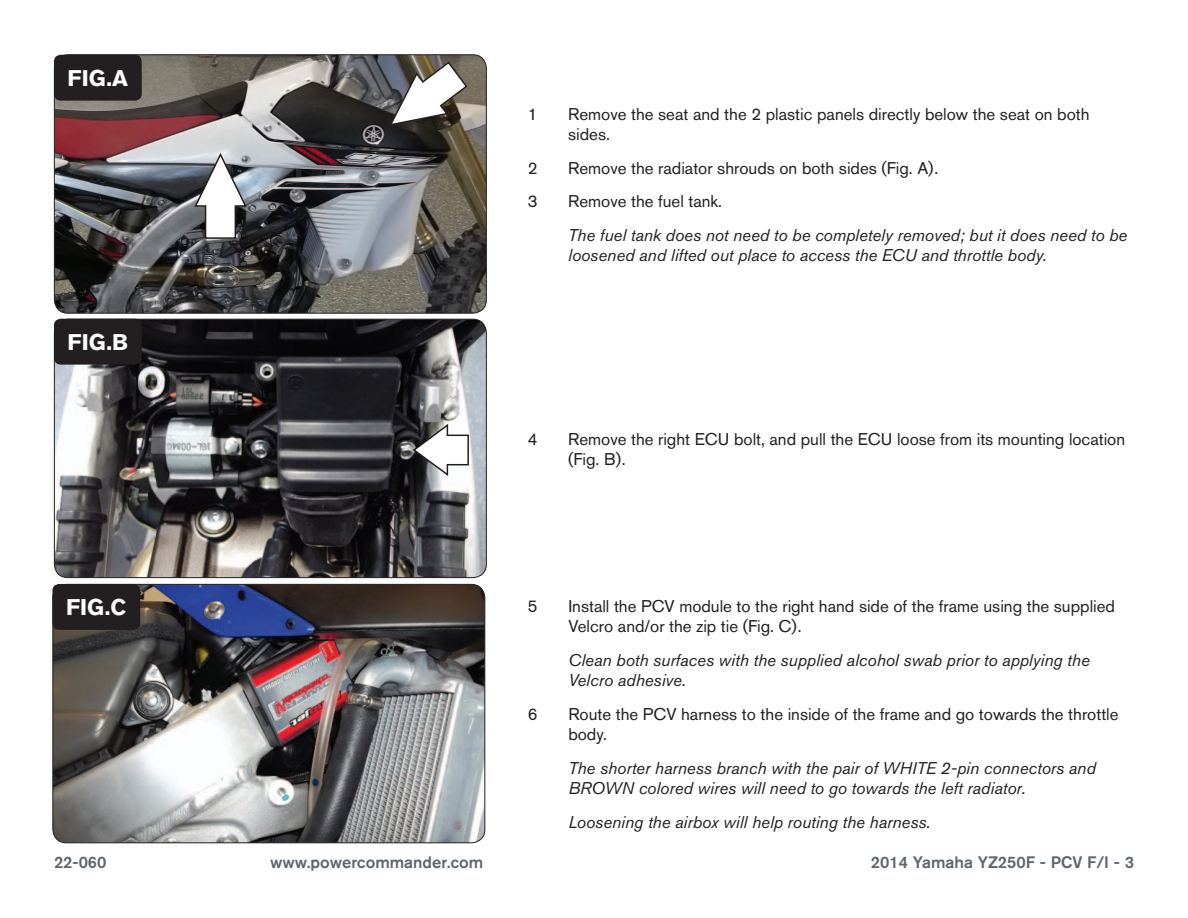
<style>
.page{position:relative;width:1188px;height:918px;background:#fff}
.page>*{position:absolute;margin:0;border:0;box-sizing:border-box;transform-origin:0 0}
.t1{font:700 22.5px "Akzidenz Grotesk BQ";color:#fff}
.Bodycopy{font:16.8px/20.2px "Akzidenz Grotesk BQ";color:#231f20}
.Bodycopy-2{font:italic 16.8px/20.2px "Akzidenz Grotesk BQ";color:#231f20}
.t2{font:500 16.5px "Akzidenz Grotesk BQ";color:#5e656c}
</style>
<div class="page">
<img style="left:54px;top:55px;width:431px;height:257px">
<div style="left:54px;top:54px;width:433px;height:260px;border:1px solid #231f20;border-radius:14px"></div>
<div style="left:54px;top:55px;width:88px;height:46px;background:#231f20;border-radius:7px"></div>
<svg style="left:53px;top:387px;width:1px;height:26px"></svg>
<img style="left:54px;top:319px;width:432px;height:259px">
<div style="left:54px;top:319px;width:88px;height:46px;background:#231f20;border-radius:7px"></div>
<svg style="left:388px;top:61px;width:80px;height:66px"></svg>
<img style="left:53px;top:584px;width:432px;height:259px">
<div style="left:52px;top:584px;width:433px;height:259px;border:1px solid #231f20;border-radius:14px"></div>
<div style="left:52px;top:584px;width:88px;height:46px;background:#231f20;border-radius:7px"></div>
<svg style="left:403px;top:384px;width:84px;height:94px"></svg>
<svg style="left:193px;top:151px;width:55px;height:89px"></svg>
<p class="t1" style="left:68px;top:65px;width:62px">FIG.A</p>
<p class="t1" style="left:68px;top:329px;width:62px">FIG.B</p>
<p class="t1" style="left:66px;top:594px;width:62px">FIG.C</p>
<p class="Bodycopy" style="left:528px;top:103px;width:11px">1</p>
<p class="Bodycopy" style="left:568px;top:103px;width:523px">Remove the seat and the 2 plastic panels directly below the seat on both sides.</p>
<p class="Bodycopy" style="left:528px;top:157px;width:11px">2</p>
<p class="Bodycopy" style="left:568px;top:157px;width:372px">Remove the radiator shrouds on both sides (Fig. A).</p>
<p class="Bodycopy" style="left:528px;top:191px;width:11px">3</p>
<p class="Bodycopy" style="left:568px;top:191px;width:156px">Remove the fuel tank.</p>
<p class="Bodycopy-2" style="left:568px;top:225px;width:561px">The fuel tank does not need to be completely removed; but it does need to be loosened and lifted out place to access the ECU and throttle body.</p>
<p class="Bodycopy" style="left:528px;top:429px;width:11px">4</p>
<p class="Bodycopy" style="left:568px;top:429px;width:559px">Remove the right ECU bolt, and pull the ECU loose from its mounting location (Fig. B).</p>
<p class="Bodycopy" style="left:528px;top:596px;width:11px">5</p>
<p class="Bodycopy" style="left:568px;top:596px;width:548px">Install the PCV module to the right hand side of the frame using the supplied<br>Velcro and/or the zip tie (Fig. C).</p>
<p class="Bodycopy-2" style="left:568px;top:650px;width:523px">Clean both surfaces with the supplied alcohol swab prior to applying the<br>Velcro adhesive.</p>
<p class="Bodycopy" style="left:528px;top:704px;width:11px">6</p>
<p class="Bodycopy" style="left:568px;top:704px;width:552px">Route the PCV harness to the inside of the frame and go towards the throttle body.</p>
<p class="Bodycopy-2" style="left:568px;top:758px;width:529px">The shorter harness branch with the pair of WHITE 2-pin connectors and<br>BROWN colored wires will need to go towards the left radiator.</p>
<p class="Bodycopy-2" style="left:568px;top:812px;width:364px">Loosening the airbox will help routing the harness.</p>
<p class="t2" style="left:54px;top:852px;width:54px">22-060</p>
<p class="t2" style="left:270px;top:852px;width:215px">www.powercommander.com</p>
<p class="t2" style="left:871px;top:852px;width:265px">2014 Yamaha YZ250F - PCV F/I - 3</p>
</div>
